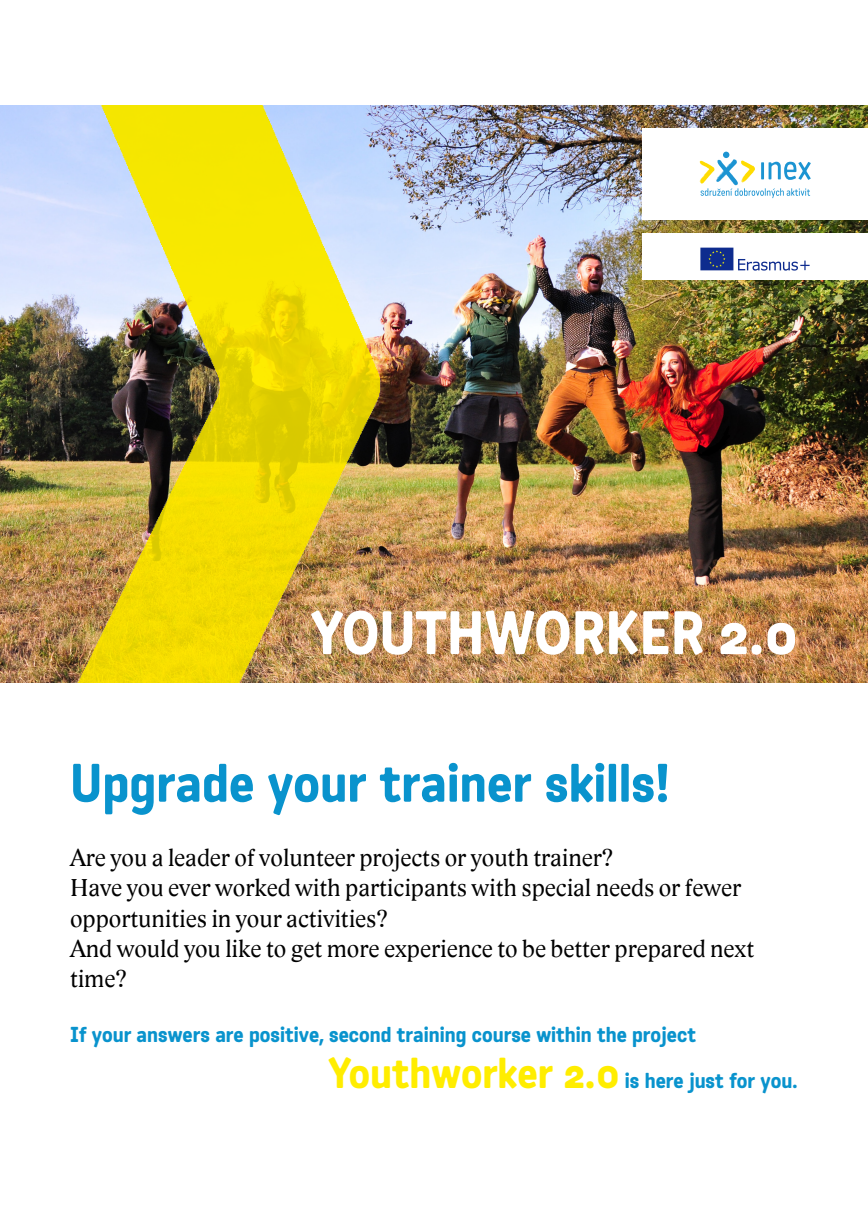
<style>
.page{position:relative;width:868px;height:1228px;background:#fff}
.page>*{position:absolute;margin:0;border:0;box-sizing:border-box;transform-origin:0 0}
.t1{font:500 59.5px "Katarine Std";color:#fff}
.t2{font:500 52.5px "Katarine Std";color:#0993cd}
.t3{font:25.2px/30.2px "Lido STF";color:#000}
.t4{font:500 21px "Katarine Std";color:#0993cd}
.s1{font-size:42px;color:#ffed00}
</style>
<div class="page">
<img style="left:0;top:105px;width:868px;height:577px">
<img style="left:50px;top:105px;width:408px;height:577px">
<div style="left:642px;top:128px;width:226px;height:92px;background:#fff"></div>
<svg style="left:761px;top:162px;width:50px;height:18px"></svg>
<img style="left:716px;top:158px;width:22px;height:28px">
<img style="left:700px;top:160px;width:15px;height:24px">
<img style="left:741px;top:160px;width:14px;height:23px">
<svg style="left:723px;top:152px;width:6px;height:6px"></svg>
<svg style="left:701px;top:188px;width:109px;height:10px"></svg>
<div style="left:642px;top:234px;width:226px;height:46px;background:#fff"></div>
<img style="left:700px;top:247px;width:110px;height:24px">
<p class="t1" style="left:311px;top:592px;width:489px">YOUTHWORKER 2.0</p>
<p class="t2" style="left:70px;top:747px;width:601px">Upgrade your trainer skills!</p>
<p class="t3" style="left:70px;top:843px;width:545px">Are you a leader of volunteer projects or youth trainer?</p>
<p class="t3" style="left:70px;top:873px;width:673px">Have you ever worked with participants with special needs or fewer</p>
<p class="t3" style="left:70px;top:903px;width:319px">opportunities in your activities?</p>
<p class="t3" style="left:70px;top:933px;width:686px">And would you like to get more experience to be better prepared next time?</p>
<p class="t4" style="left:70px;top:1020px;width:627px">If your answers are positive, second training course within the project</p>
<p class="t4" style="left:328px;top:1066px;width:471px"><span class="s1">Youthworker 2.0</span> is here just for you.</p>
</div>
